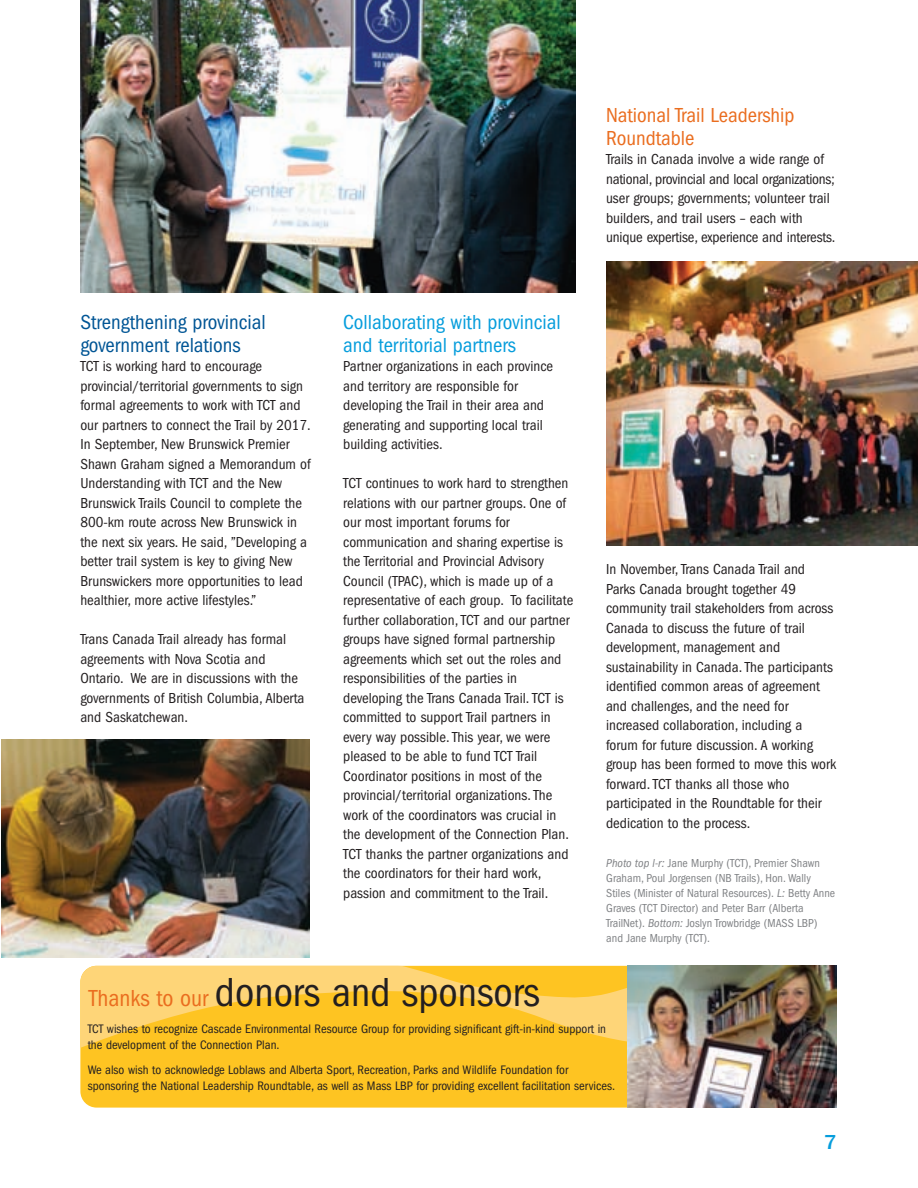
<style>
.page{position:relative;width:918px;height:1188px;background:#fff}
.page>*{position:absolute;margin:0;border:0;box-sizing:border-box;transform-origin:0 0}
.t1{font:condensed 42px "Franklin Gothic";color:#231f20}
.t2{font:condensed 21px/22.5px "Franklin Gothic";color:#069ddc}
.t3{font:condensed 21px/22.5px "Franklin Gothic";color:#005595}
.t4{font:condensed 21px/22.5px "Franklin Gothic";color:#ea6d1f}
.t5{font:500 21px "Franklin Gothic";color:#069ddc}
.t6{font:condensed 15px/19.5px "Franklin Gothic";color:#231f20}
.t7{font:condensed 12.75px/15.8px "Franklin Gothic";color:#231f20}
.t8{font:condensed 12px/15px "Franklin Gothic";color:#808285}
.s1{font-size:24px;color:#ea6d1f}
.s2{font-style:italic}
</style>
<div class="page">
<img style="left:1px;top:0;width:917px;height:1108px">
<h2 class="t3" style="left:80px;top:313px;width:187px">Strengthening provincial government relations</h2>
<p class="t6" style="left:80px;top:358px;width:232px">TCT is working hard to encourage provincial/territorial governments to sign formal agreements to work with TCT and our partners to connect the Trail by 2017.<br>In September, New Brunswick Premier Shawn Graham signed a Memorandum of Understanding with TCT and the New Brunswick Trails Council to complete the 800-km route across New Brunswick in the next six years. He said, ”Developing a better trail system is key to giving New Brunswickers more opportunities to lead healthier, more active lifestyles.”</p>
<p class="t6" style="left:80px;top:631px;width:226px">Trans Canada Trail already has formal agreements with Nova Scotia and Ontario. We are in discussions with the governments of British Columbia, Alberta and Saskatchewan.</p>
<h2 class="t2" style="left:343px;top:313px;width:219px">Collaborating with provincial and territorial partners</h2>
<p class="t6" style="left:343px;top:358px;width:211px">Partner organizations in each province and territory are responsible for developing the Trail in their area and generating and supporting local trail building activities.</p>
<p class="t6" style="left:343px;top:475px;width:232px">TCT continues to work hard to strengthen relations with our partner groups. One of our most important forums for communication and sharing expertise is the Territorial and Provincial Advisory Council (TPAC), which is made up of a representative of each group. To facilitate further collaboration, TCT and our partner groups have signed formal partnership agreements which set out the roles and responsibilities of the parties in developing the Trans Canada Trail. TCT is committed to support Trail partners in every way possible. This year, we were pleased to be able to fund TCT Trail Coordinator positions in most of the provincial/territorial organizations. The work of the coordinators was crucial in the development of the Connection Plan.<br>TCT thanks the partner organizations and the coordinators for their hard work, passion and commitment to the Trail.</p>
<h1 class="t1" style="left:89px;top:978px;width:453px"><span class="s1">Thanks to our</span> donors and sponsors</h1>
<h2 class="t4" style="left:606px;top:106px;width:190px">National Trail Leadership<br>Roundtable</h2>
<p class="t6" style="left:606px;top:151px;width:231px">Trails in Canada involve a wide range of national, provincial and local organizations; user groups; governments; volunteer trail builders, and trail users – each with unique expertise, experience and interests.</p>
<p class="t6" style="left:606px;top:560px;width:232px">In November, Trans Canada Trail and Parks Canada brought together 49 community trail stakeholders from across Canada to discuss the future of trail development, management and sustainability in Canada. The participants identified common areas of agreement and challenges, and the need for increased collaboration, including a forum for future discussion. A working group has been formed to move this work forward. TCT thanks all those who participated in the Roundtable for their dedication to the process.</p>
<p class="t8" style="left:606px;top:857px;width:230px"><span class="s2">Photo top l-r:</span> Jane Murphy (TCT), Premier Shawn Graham, Poul Jorgensen (NB Trails), Hon. Wally Stiles (Minister of Natural Resources). <span class="s2">L:</span> Betty Anne Graves (TCT Director) and Peter Barr (Alberta TrailNet). <span class="s2">Bottom:</span> Joslyn Trowbridge (MASS LBP) and Jane Murphy (TCT).</p>
<p class="t7" style="left:88px;top:1022px;width:520px">TCT wishes to recognize Cascade Environmental Resource Group for providing significant gift-in-kind support in the development of the Connection Plan.</p>
<p class="t7" style="left:88px;top:1063px;width:529px">We also wish to acknowledge Loblaws and Alberta Sport, Recreation, Parks and Wildlife Foundation for sponsoring the National Leadership Roundtable, as well as Mass LBP for providing excellent facilitation services.</p>
<h2 class="t5" style="left:824px;top:1134px;width:14px">7</h2>
</div>
